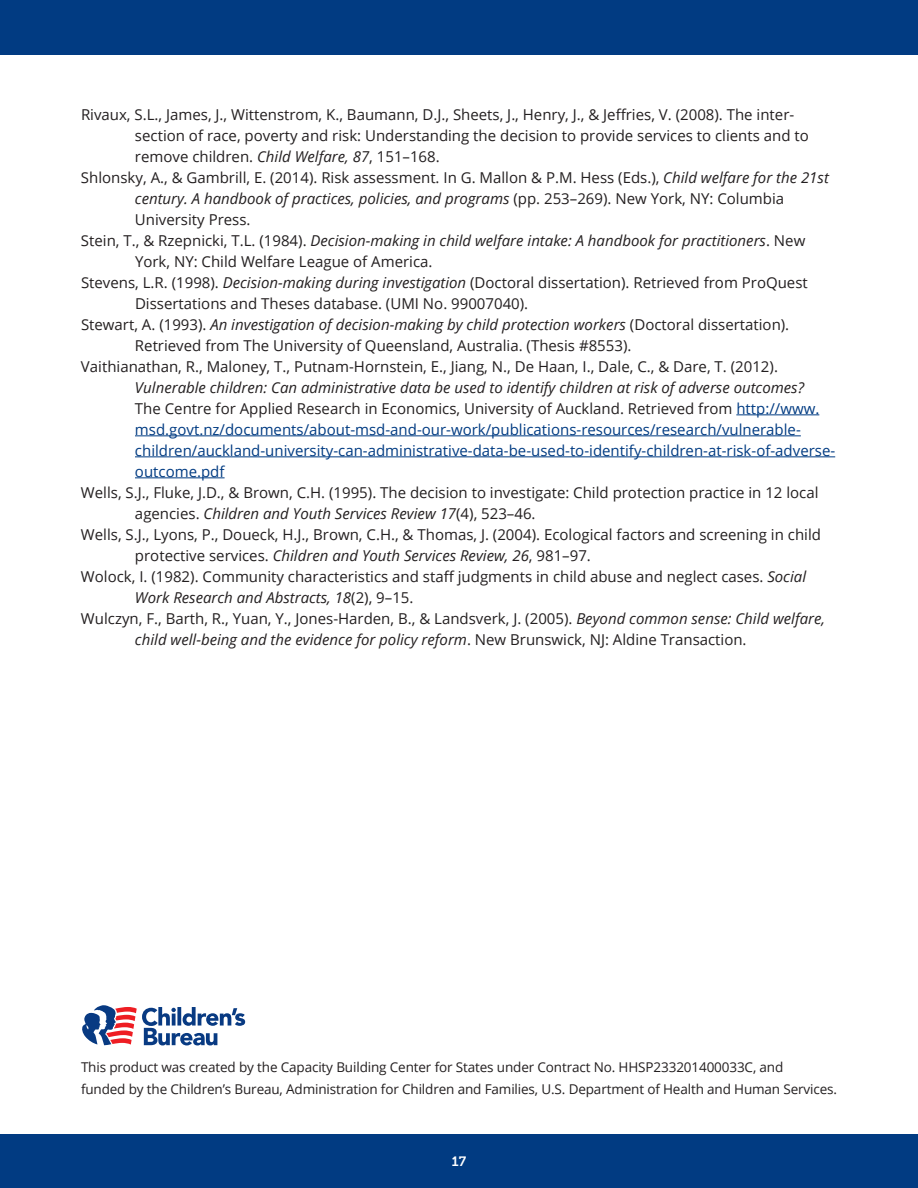
<style>
.page{position:relative;width:918px;height:1188px;background:#fff}
.page>*{position:absolute;margin:0;border:0;box-sizing:border-box;transform-origin:0 0}
.t1{font:15px/21px "Open Sans";color:#231f20}
.t2{font:15px/21px "Open Sans";color:#013b82}
.t3{font:13.5px/21px "Open Sans";letter-spacing:-.01em;color:#231f20}
.t4{font:13.5px "Museo Slab 700";color:#fff}
.s1{font-style:italic}
.s2{color:#231f20}
.s3{font-style:italic;color:#231f20}
</style>
<div class="page">
<div style="left:0;top:0;width:918px;height:55px;background:#013b82"></div>
<div style="left:0;top:1134px;width:918px;height:54px;background:#013b82"></div>
<hr style="left:736px;top:414px;width:83px;height:1px;background:#013b82">
<hr style="left:135px;top:435px;width:666px;height:1px;background:#013b82">
<hr style="left:135px;top:456px;width:700px;height:1px;background:#013b82">
<hr style="left:135px;top:477px;width:90px;height:1px;background:#013b82">
<svg style="left:82px;top:1005px;width:163px;height:40px"></svg>
<p class="t1" style="left:135px;top:103px;width:675px;text-indent:-54px">Rivaux, S.L., James, J., Wittenstrom, K., Baumann, D.J., Sheets, J., Henry, J., &amp; Jeffries, V. (2008). The inter&shy;section of race, poverty and risk: Understanding the decision to provide services to clients and to remove children. <span class="s1">Child Welfare, 87</span>, 151–168.</p>
<p class="t1" style="left:135px;top:166px;width:695px;text-indent:-54px">Shlonsky, A., &amp; Gambrill, E. (2014). Risk assessment. In G. Mallon &amp; P.M. Hess (Eds.), <span class="s1">Child welfare for the 21st century. A handbook of practices, policies, and programs</span> (pp. 253–269). New York, NY: Columbia<br>University Press.</p>
<p class="t1" style="left:135px;top:229px;width:672px;text-indent:-54px">Stein, T., &amp; Rzepnicki, T.L. (1984). <span class="s1">Decision-making in child welfare intake: A handbook for practitioners</span>. New<br>York, NY: Child Welfare League of America.</p>
<p class="t1" style="left:135px;top:271px;width:674px;text-indent:-54px">Stevens, L.R. (1998). <span class="s1">Decision-making during investigation</span> (Doctoral dissertation). Retrieved from ProQuest<br>Dissertations and Theses database. (UMI No. 99007040).</p>
<p class="t1" style="left:135px;top:313px;width:656px;text-indent:-54px">Stewart, A. (1993). <span class="s1">An investigation of decision-making by child protection workers</span> (Doctoral dissertation).<br>Retrieved from The University of Queensland, Australia. (Thesis #8553).</p>
<p class="t2" style="left:135px;top:355px;width:702px;text-indent:-54px"><span class="s2">Vaithianathan, R., Maloney, T., Putnam-Hornstein, E., Jiang, N., De Haan, I., Dale, C., &amp; Dare, T. (2012).<br></span><span class="s3">Vulnerable children: Can administrative data be used to identify children at risk of adverse outcomes?<br></span><span class="s2">The Centre for Applied Research in Economics, University of Auckland. Retrieved from</span> http://www. msd.govt.nz/documents/about-msd-and-our-work/publications-resources/research/vulnerable&shy;children/auckland-university-can-administrative-data-be-used-to-identify-children-at-risk-of-adverse&shy;outcome.pdf</p>
<p class="t1" style="left:135px;top:481px;width:685px;text-indent:-54px">Wells, S.J., Fluke, J.D., &amp; Brown, C.H. (1995). The decision to investigate: Child protection practice in 12 local agencies. <span class="s1">Children and Youth Services Review 17</span>(4), 523–46.</p>
<p class="t1" style="left:135px;top:523px;width:688px;text-indent:-54px">Wells, S.J., Lyons, P., Doueck, H.J., Brown, C.H., &amp; Thomas, J. (2004). Ecological factors and screening in child protective services. <span class="s1">Children and Youth Services Review, 26</span>, 981–97.</p>
<p class="t1" style="left:135px;top:565px;width:673px;text-indent:-54px">Wolock, I. (1982). Community characteristics and staff judgments in child abuse and neglect cases. <span class="s1">Social<br>Work Research and Abstracts, 18</span>(2), 9–15.</p>
<p class="t1" style="left:135px;top:607px;width:692px;text-indent:-54px">Wulczyn, F., Barth, R., Yuan, Y., Jones-Harden, B., &amp; Landsverk, J. (2005). <span class="s1">Beyond common sense: Child welfare, child well-being and the evidence for policy reform</span>. New Brunswick, NJ: Aldine Transaction.</p>
<p class="t3" style="left:81px;top:1057px;width:758px">This product was created by the Capacity Building Center for States under Contract No. HHSP233201400033C, and<br>funded by the Children’s Bureau, Administration for Children and Families, U.S. Department of Health and Human Services.</p>
<p class="t4" style="left:452px;top:1154px;width:16px">17</p>
</div>
